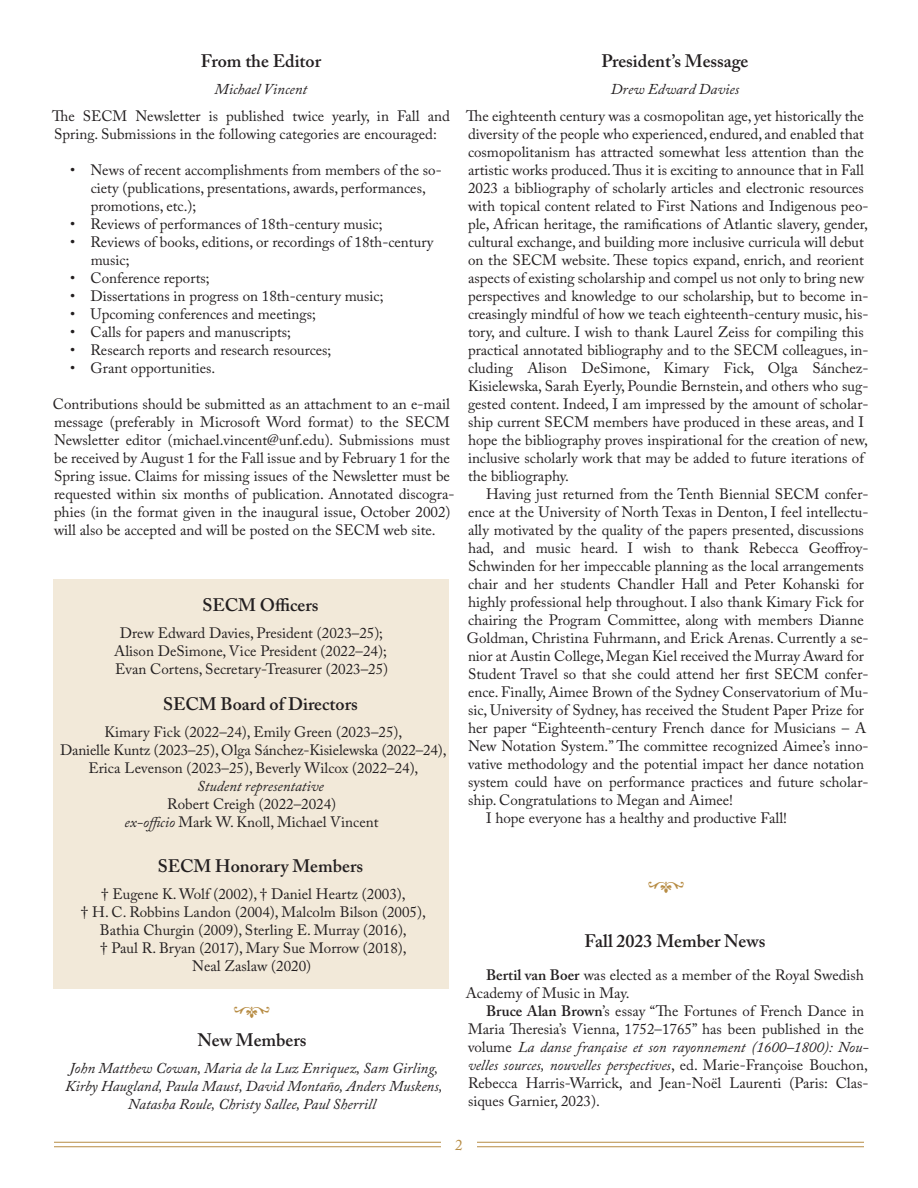
<style>
.page{position:relative;width:918px;height:1188px;background:#fff}
.page>*{position:absolute;margin:0;border:0;box-sizing:border-box;transform-origin:0 0}
.t1{font:600 18px "Adobe Caslon Pro";color:#231f20}
.t2{font:15px/18px "Adobe Caslon Pro";color:#231f20}
.t3{font:italic 15px/18px "Adobe Caslon Pro";color:#231f20;text-align:center}
.t4{font:15px "Adobe Caslon Pro";color:#b78c44}
.s1{font-style:italic}
.s2{font-weight:600}
</style>
<div class="page">
<div style="left:53px;top:579px;width:396px;height:410px;background:#f2e9d9"></div>
<hr style="left:54px;top:1146px;width:387px;height:1px;background:#b78c44">
<hr style="left:54px;top:1142px;width:387px;height:1px;background:#b78c44">
<hr style="left:477px;top:1146px;width:387px;height:1px;background:#b78c44">
<hr style="left:477px;top:1142px;width:387px;height:1px;background:#b78c44">
<p class="t1" style="left:201px;top:54px;width:122px">From the Editor</p>
<p class="t3" style="left:215px;top:81px;width:94px">Michael Vincent</p>
<p class="t2" style="left:52px;top:108px;width:399px">The SECM Newsletter is published twice yearly, in Fall and<br>Spring. Submissions in the following categories are encouraged:</p>
<p class="t2" style="left:91px;top:162px;width:353px;text-indent:-21px">• News of recent accomplishments from members of the so&shy;ciety (publications, presentations, awards, performances, promotions, etc.);</p>
<p class="t2" style="left:70px;top:216px;width:314px">• Reviews of performances of 18th-century music;</p>
<p class="t2" style="left:91px;top:234px;width:345px;text-indent:-21px">• Reviews of books, editions, or recordings of 18th-century music;</p>
<p class="t2" style="left:70px;top:270px;width:141px">• Conference reports;</p>
<p class="t2" style="left:70px;top:288px;width:315px">• Dissertations in progress on 18th-century music;</p>
<p class="t2" style="left:70px;top:306px;width:247px">• Upcoming conferences and meetings;</p>
<p class="t2" style="left:70px;top:324px;width:222px">• Calls for papers and manuscripts;</p>
<p class="t2" style="left:70px;top:342px;width:263px">• Research reports and research resources;</p>
<p class="t2" style="left:70px;top:360px;width:147px">• Grant opportunities.</p>
<p class="t2" style="left:53px;top:396px;width:403px">Contributions should be submitted as an attachment to an e-mail message (preferably in Microsoft Word format) to the SECM Newsletter editor (michael.vincent@unf.edu). Submissions must be received by August 1 for the Fall issue and by February 1 for the Spring issue. Claims for missing issues of the Newsletter must be requested within six months of publication. Annotated discogra&shy;phies (in the format given in the inaugural issue, October 2002) will also be accepted and will be posted on the SECM web site.</p>
<p class="t1" style="left:202px;top:598px;width:118px">SECM Officers</p>
<p class="t2" style="left:114px;top:626px;width:275px;text-align:center">Drew Edward Davies, President (2023–25);<br>Alison DeSimone, Vice President (2022–24);<br>Evan Cortens, Secretary-Treasurer (2023–25)</p>
<p class="t1" style="left:163px;top:697px;width:196px">SECM Board of Directors</p>
<p class="t2" style="left:60px;top:725px;width:388px;text-align:center">Kimary Fick (2022–24), Emily Green (2023–25),<br>Danielle Kuntz (2023–25), Olga Sánchez-Kisielewska (2022–24),<br>Erica Levenson (2023–25), Beverly Wilcox (2022–24),</p>
<p class="t3" style="left:197px;top:779px;width:128px">Student representative</p>
<p class="t2" style="left:124px;top:797px;width:256px;text-align:center">Robert Creigh (2022–2024)<br><span class="s1">ex-officio</span> Mark W. Knoll, Michael Vincent</p>
<p class="t1" style="left:158px;top:859px;width:207px">SECM Honorary Members</p>
<p class="t2" style="left:81px;top:887px;width:346px;text-align:center">† Eugene K. Wolf (2002), † Daniel Heartz (2003),<br>† H. C. Robbins Landon (2004), Malcolm Bilson (2005), Bathia Churgin (2009), Sterling E. Murray (2016),<br>† Paul R. Bryan (2017), Mary Sue Morrow (2018),<br>Neal Zaslaw (2020)</p>
<p class="t1" style="left:197px;top:1032px;width:111px">New Members</p>
<p class="t3" style="left:65px;top:1060px;width:379px">John Matthew Cowan, Maria de la Luz Enriquez, Sam Girling,<br>Kirby Haugland, Paula Maust, David Montaño, Anders Muskens,<br>Natasha Roule, Christy Sallee, Paul Sherrill</p>
<p class="t1" style="left:602px;top:54px;width:148px">President’s Message</p>
<p class="t3" style="left:611px;top:81px;width:130px">Drew Edward Davies</p>
<p class="t2" style="left:466px;top:108px;width:404px">The eighteenth century was a cosmopolitan age, yet historically the diversity of the people who experienced, endured, and enabled that cosmopolitanism has attracted somewhat less attention than the artistic works produced. Thus it is exciting to announce that in Fall 2023 a bibliography of scholarly articles and electronic resources with topical content related to First Nations and Indigenous peo&shy;ple, African heritage, the ramifications of Atlantic slavery, gender, cultural exchange, and building more inclusive curricula will debut on the SECM website. These topics expand, enrich, and reorient aspects of existing scholarship and compel us not only to bring new perspectives and knowledge to our scholarship, but to become in&shy;creasingly mindful of how we teach eighteenth-century music, his&shy;tory, and culture. I wish to thank Laurel Zeiss for compiling this practical annotated bibliography and to the SECM colleagues, in&shy;cluding Alison DeSimone, Kimary Fick, Olga Sánchez-Kisielewska, Sarah Eyerly, Poundie Bernstein, and others who sug&shy;gested content. Indeed, I am impressed by the amount of scholar&shy;ship current SECM members have produced in these areas, and I hope the bibliography proves inspirational for the creation of new, inclusive scholarly work that may be added to future iterations of the bibliography.</p>
<p class="t2" style="left:486px;top:486px;width:384px">Having just returned from the Tenth Biennial SECM confer-</p>
<p class="t2" style="left:468px;top:504px;width:402px">ence at the University of North Texas in Denton, I feel intellectu-</p>
<p class="t2" style="left:468px;top:522px;width:397px">ally motivated by the quality of the papers presented, discussions</p>
<p class="t2" style="left:468px;top:540px;width:402px">had, and music heard. I wish to thank Rebecca Geoffroy-</p>
<p class="t2" style="left:468px;top:558px;width:398px">Schwinden for her impeccable planning as the local arrangements</p>
<p class="t2" style="left:468px;top:576px;width:398px">chair and her students Chandler Hall and Peter Kohanski for</p>
<p class="t2" style="left:468px;top:594px;width:398px">highly professional help throughout. I also thank Kimary Fick for</p>
<p class="t2" style="left:468px;top:612px;width:398px">chairing the Program Committee, along with members Dianne</p>
<p class="t2" style="left:467px;top:630px;width:403px">Goldman, Christina Fuhrmann, and Erick Arenas. Currently a se-</p>
<p class="t2" style="left:468px;top:648px;width:398px">nior at Austin College, Megan Kiel received the Murray Award for</p>
<p class="t2" style="left:468px;top:666px;width:402px">Student Travel so that she could attend her first SECM confer-</p>
<p class="t2" style="left:468px;top:684px;width:402px">ence. Finally, Aimee Brown of the Sydney Conservatorium of Mu-</p>
<p class="t2" style="left:468px;top:702px;width:398px">sic, University of Sydney, has received the Student Paper Prize for</p>
<p class="t2" style="left:468px;top:720px;width:400px">her paper “Eighteenth-century French dance for Musicians – A</p>
<p class="t2" style="left:468px;top:738px;width:402px">New Notation System.” The committee recognized Aimee’s inno-</p>
<p class="t2" style="left:468px;top:756px;width:397px">vative methodology and the potential impact her dance notation</p>
<p class="t2" style="left:468px;top:774px;width:402px">system could have on performance practices and future scholar-</p>
<p class="t2" style="left:468px;top:792px;width:267px">ship. Congratulations to Megan and Aimee!</p>
<p class="t2" style="left:486px;top:810px;width:303px">I hope everyone has a healthy and productive Fall!</p>
<p class="t1" style="left:585px;top:934px;width:182px">Fall 2023 Member News</p>
<p class="t2" style="left:466px;top:967px;width:400px;text-indent:20px"><span class="s2">Bertil van Boer</span> was elected as a member of the Royal Swedish<br>Academy of Music in May.</p>
<p class="t2" style="left:468px;top:1003px;width:402px;text-indent:18px"><span class="s2">Bruce Alan Brown</span>’s essay “The Fortunes of French Dance in Maria Theresia’s Vienna, 1752–1765” has been published in the volume <span class="s1">La danse française et son rayonnement (1600–1800): Nou&shy;velles sources, nouvelles perspectives</span>, ed. Marie-Françoise Bouchon, Rebecca Harris-Warrick, and Jean-Noël Laurenti (Paris: Clas&shy;siques Garnier, 2023).</p>
<p class="t4" style="left:455px;top:1139px;width:9px">2</p>
</div>
